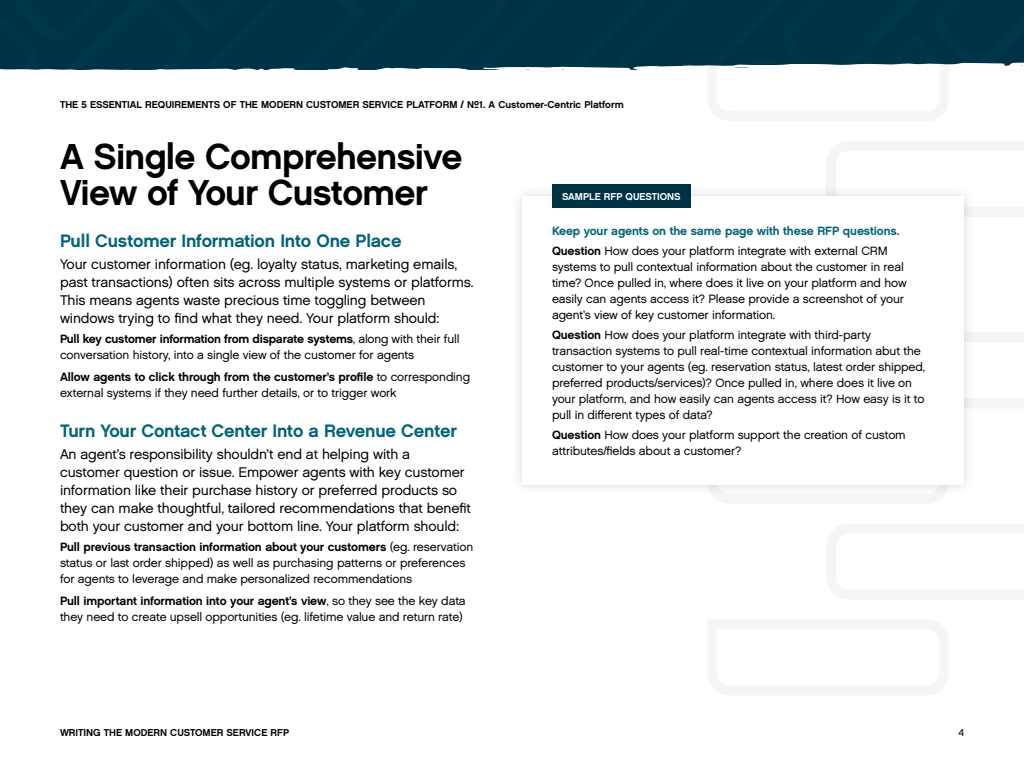
<style>
.page{position:relative;width:1024px;height:768px;background:#fff}
.page>*{position:absolute;margin:0;border:0;box-sizing:border-box;transform-origin:0 0}
.t1{font:36px/36px "Chalet New York Nineteen Sixty";letter-spacing:-.02em;color:#000}
.t2{font:18px "Chalet New York Nineteen Sixty";letter-spacing:-.01em;color:#006478}
.t3{font:14px/18px "Chalet London Nineteen Sixty";letter-spacing:-.01em;color:#000}
.t4{font:12px/16px "Chalet London Nineteen Sixty";letter-spacing:-.01em;color:#000}
.t5{font:12px "Chalet New York Nineteen Sixty";letter-spacing:-.01em;color:#000}
.t6{font:12px "Chalet New York Nineteen Sixty";letter-spacing:-.01em;color:#006478}
.t7{font:10px "Chalet New York Nineteen Sixty";color:#000}
.t8{font:10px "Chalet New York Nineteen Sixty";color:#fff}
.t9{font:10px "Chalet London Nineteen Sixty";color:#000}
.s1{font-family:"Chalet London Nineteen Sixty"}
.s2{font-family:"Chalet New York Nineteen Sixty"}
</style>
<div class="page">
<svg style="left:975px;top:332px;width:49px;height:76px"></svg>
<div style="left:713px;top:496px;width:230px;height:8px;background:#f3f5f6"></div>
<svg style="left:826px;top:524px;width:198px;height:75px"></svg>
<svg style="left:826px;top:141px;width:198px;height:76px"></svg>
<svg style="left:707px;top:620px;width:242px;height:75px"></svg>
<svg style="left:0;top:0;width:1024px;height:121px"></svg>
<div style="left:510px;top:184px;width:465px;height:312px;background:#f7f7f7"></div>
<div style="left:522px;top:196px;width:442px;height:289px;background:#fff"></div>
<div style="left:552px;top:184px;width:139px;height:24px;background:#003246"></div>
<p class="t7" style="left:60px;top:98px;width:565px">THE 5 ESSENTIAL REQUIREMENTS OF THE MODERN CUSTOMER SERVICE PLATFORM / №1. A Customer-Centric Platform</p>
<h1 class="t1" style="left:60px;top:138px;width:404px">A Single Comprehensive<br>View of Your Customer</h1>
<h2 class="t2" style="left:60px;top:229px;width:343px">Pull Customer Information Into One Place</h2>
<p class="t3" style="left:60px;top:255px;width:415px">Your customer information (eg. loyalty status, marketing emails, past transactions) often sits across multiple systems or platforms.<br>This means agents waste precious time toggling between windows trying to find what they need. Your platform should:</p>
<p class="t5" style="left:60px;top:331px;width:401px">Pull key customer information from disparate systems<span class="s1">, along with their full</span></p>
<p class="t4" style="left:60px;top:347px;width:356px">conversation history, into a single view of the customer for agents</p>
<p class="t5" style="left:60px;top:369px;width:412px">Allow agents to click through from the customer’s profile <span class="s1">to corresponding</span></p>
<p class="t4" style="left:60px;top:385px;width:338px">external systems if they need further details, or to trigger work</p>
<h2 class="t2" style="left:60px;top:419px;width:399px">Turn Your Contact Center Into a Revenue Center</h2>
<p class="t3" style="left:60px;top:445px;width:412px">An agent’s responsibility shouldn’t end at helping with a customer question or issue. Empower agents with key customer information like their purchase history or preferred products so they can make thoughtful, tailored recommendations that benefit both your customer and your bottom line. Your platform should:</p>
<p class="t5" style="left:60px;top:539px;width:415px">Pull previous transaction information about your customers <span class="s1">(eg. reservation</span></p>
<p class="t4" style="left:60px;top:555px;width:407px">status or last order shipped) as well as purchasing patterns or preferences for agents to leverage and make personalized recommendations</p>
<p class="t5" style="left:60px;top:593px;width:407px">Pull important information into your agent’s view<span class="s1">, so they see the key data</span></p>
<p class="t4" style="left:60px;top:609px;width:405px">they need to create upsell opportunities (eg. lifetime value and return rate)</p>
<p class="t8" style="left:562px;top:190px;width:120px">SAMPLE RFP QUESTIONS</p>
<p class="t6" style="left:552px;top:223px;width:349px">Keep your agents on the same page with these RFP questions.</p>
<p class="t4" style="left:552px;top:243px;width:356px"><span class="s2">Question</span> How does your platform integrate with external CRM systems to pull contextual information about the customer in real time? Once pulled in, where does it live on your platform and how easily can agents access it? Please provide a screenshot of your agent’s view of key customer information.</p>
<p class="t4" style="left:552px;top:327px;width:375px"><span class="s2">Question</span> How does your platform integrate with third-party transaction systems to pull real-time contextual information abut the customer to your agents (eg. reservation status, latest order shipped, preferred products/services)? Once pulled in, where does it live on your platform, and how easily can agents access it? How easy is it to pull in different types of data?</p>
<p class="t4" style="left:552px;top:427px;width:355px"><span class="s2">Question</span> How does your platform support the creation of custom attributes/fields about a customer?</p>
<p class="t7" style="left:60px;top:726px;width:231px">WRITING THE MODERN CUSTOMER SERVICE RFP</p>
<p class="t9" style="left:958px;top:726px;width:7px">4</p>
</div>
